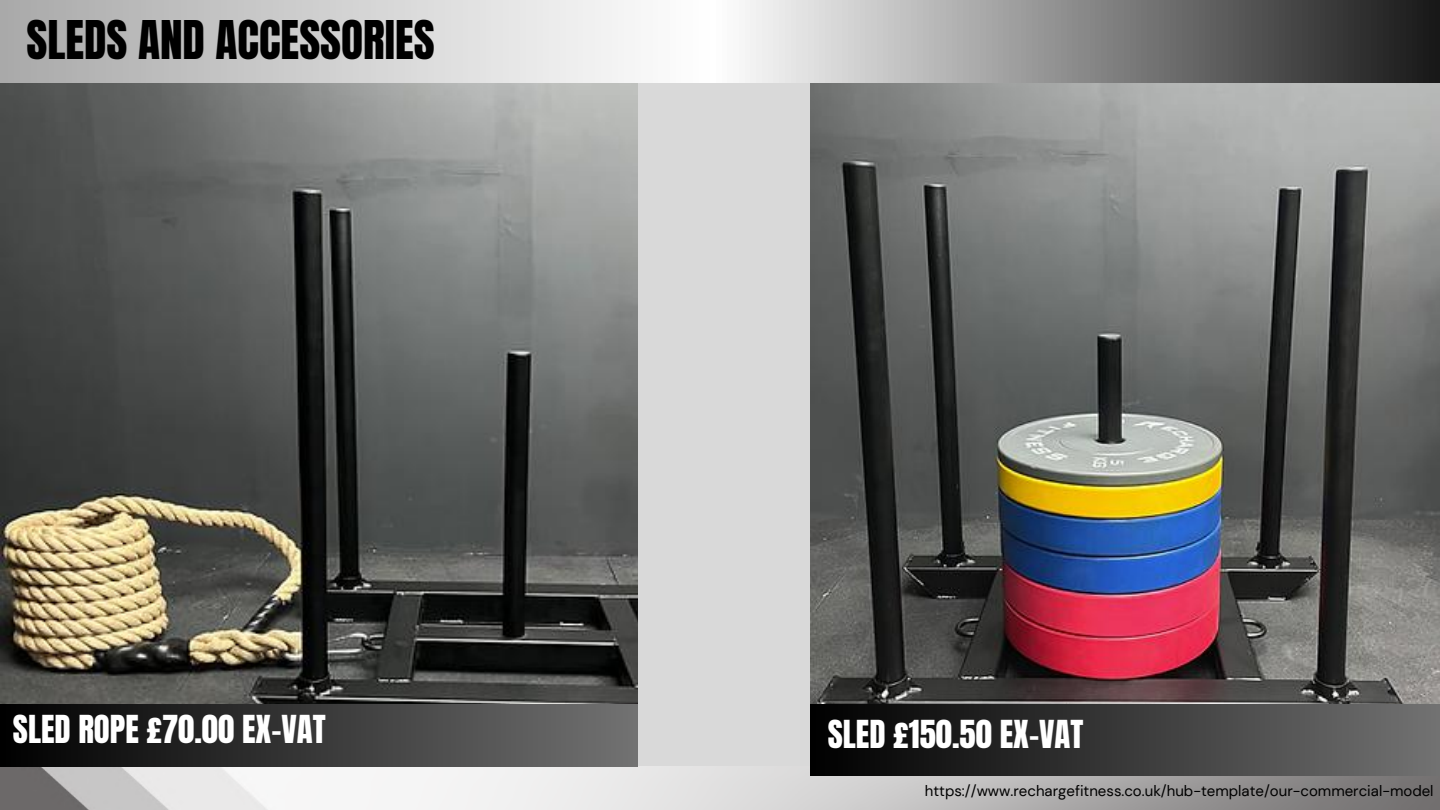
<style>
.page{position:relative;width:1440px;height:810px;background:#d9d9d9}
.page>*{position:absolute;margin:0;border:0;box-sizing:border-box;transform-origin:0 0}
.t1{font:45.4px "Anton";color:#000}
.t2{font:32.8px "Anton";color:#fff}
.t3{font:15px "DM Sans";color:#000}
</style>
<div class="page">
<svg style="left:0;top:0;width:1440px;height:82px"></svg>
<img style="left:0;top:766px;width:1440px;height:44px">
<img style="left:0;top:84px;width:638px;height:621px">
<img style="left:810px;top:84px;width:630px;height:621px">
<div style="left:0;top:705px;width:638px;height:61px;background:linear-gradient(to right,#000,#727272)"></div>
<div style="left:810px;top:705px;width:630px;height:71px;background:linear-gradient(to right,#000,#727272)"></div>
<h1 class="t1" style="left:27px;top:7px;width:410px">SLEDS AND ACCESSORIES</h1>
<h2 class="t2" style="left:13px;top:706px;width:314px">SLED ROPE £70.00 EX-VAT</h2>
<h2 class="t2" style="left:828px;top:711px;width:257px">SLED £150.50 EX-VAT</h2>
<p class="t3" style="left:925px;top:781px;width:510px">https://www.rechargefitness.co.uk/hub-template/our-commercial-model</p>
</div>
